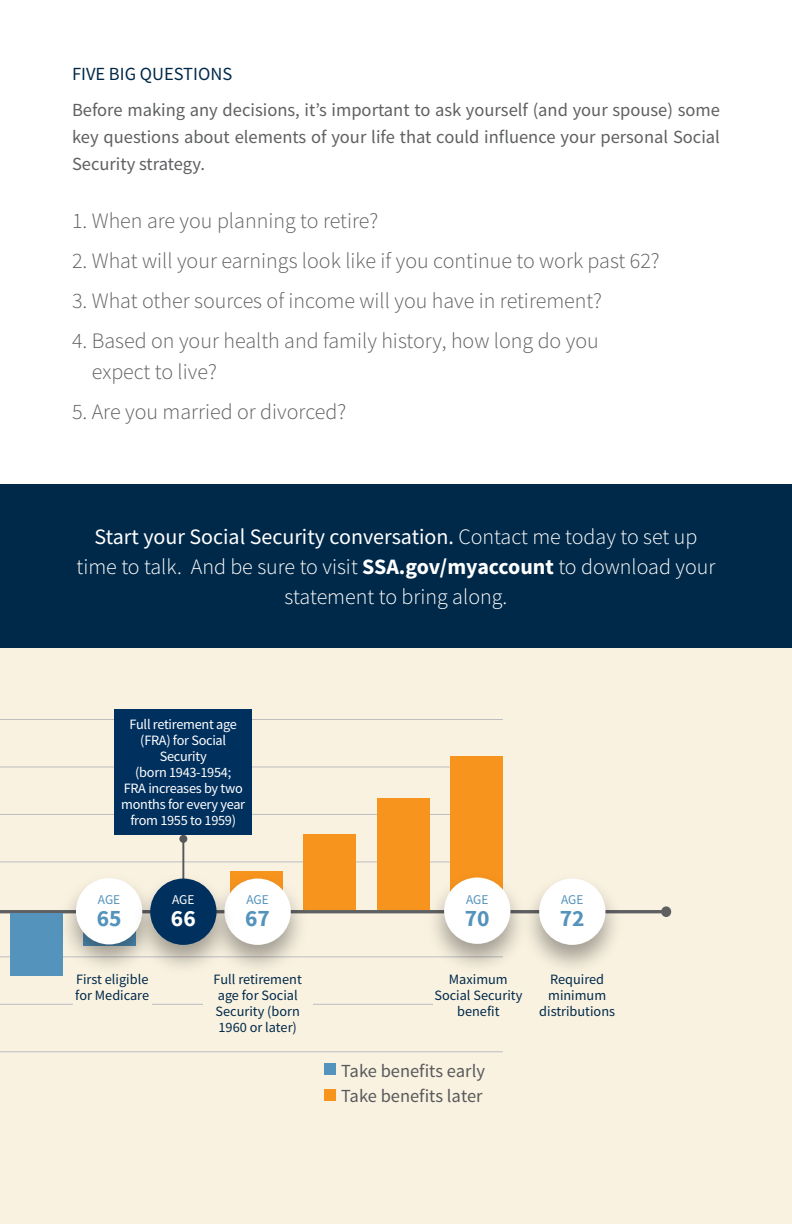
<style>
.page{position:relative;width:792px;height:1224px;background:#fff}
.page>*{position:absolute;margin:0;border:0;box-sizing:border-box;transform-origin:0 0}
.t1{font:700 23.4px "Source Sans Pro";color:#5493bc}
.t2{font:700 23.4px "Source Sans Pro";color:#fff}
.t3{font:300 22px/31px "Source Sans Pro";color:#5f6062}
.t4{font:300 22px/30px "Source Sans Pro";color:#fff;text-align:center}
.t5{font:18.4px/27px "Source Sans Pro";color:#5f6062;text-align:justify}
.t6{font:18.4px/25.4px "Source Sans Pro";color:#58595b}
.t7{font:18.4px "Source Sans Pro";color:#002949}
.t8{font:14.2px/16px "Source Sans Pro";color:#002949}
.t9{font:14.2px/16px "Source Sans Pro";letter-spacing:-.02em;color:#fff;text-align:center}
.t10{font:13.4px "Source Sans Pro";letter-spacing:-.005em;color:#5493bc}
.t11{font:13.4px "Source Sans Pro";color:#fff}
.s1{font-weight:400}
.s2{font-weight:700}
</style>
<div class="page">
<div style="left:0;top:648px;width:792px;height:576px;background:#f9f2e1"></div>
<hr style="left:0;top:1051px;width:503px;height:1px;background:#bcbec0">
<hr style="left:0;top:1004px;width:503px;height:1px;background:#bcbec0">
<hr style="left:0;top:956px;width:503px;height:1px;background:#bcbec0">
<hr style="left:0;top:861px;width:503px;height:1px;background:#bcbec0">
<hr style="left:0;top:814px;width:503px;height:1px;background:#bcbec0">
<hr style="left:0;top:767px;width:503px;height:1px;background:#bcbec0">
<hr style="left:0;top:719px;width:503px;height:1px;background:#bcbec0">
<hr style="left:0;top:910px;width:666px;height:3px;background:#5f6062">
<div style="left:661px;top:906px;width:10px;height:11px;background:#5f6062;border-radius:50%"></div>
<img style="left:536px;top:879px;width:95px;height:88px">
<div style="left:539px;top:879px;width:66px;height:66px;background:#fff;border-radius:50%"></div>
<div style="left:10px;top:913px;width:53px;height:63px;background:#5493bc"></div>
<div style="left:303px;top:835px;width:53px;height:75px;background:#f7941e"></div>
<div style="left:377px;top:798px;width:53px;height:112px;background:#f7941e"></div>
<div style="left:450px;top:756px;width:53px;height:155px;background:#f7941e"></div>
<img style="left:63px;top:893px;width:62px;height:73px">
<div style="left:76px;top:878px;width:66px;height:66px;background:#fff;border-radius:50%"></div>
<img style="left:242px;top:871px;width:74px;height:96px">
<div style="left:224px;top:879px;width:67px;height:66px;background:#fff;border-radius:50%"></div>
<img style="left:419px;top:877px;width:117px;height:89px">
<div style="left:444px;top:878px;width:66px;height:66px;background:#fff;border-radius:50%"></div>
<div style="left:324px;top:1064px;width:12px;height:11px;background:#5493bc"></div>
<div style="left:324px;top:1090px;width:12px;height:11px;background:#f7941e"></div>
<div style="left:179px;top:835px;width:8px;height:8px;background:#55575a;border-radius:50%"></div>
<hr style="left:182px;top:838px;width:2px;height:45px;background:#55575a">
<img style="left:125px;top:865px;width:117px;height:102px">
<div style="left:150px;top:879px;width:67px;height:66px;background:#00305e;border-radius:50%"></div>
<div style="left:115px;top:709px;width:137px;height:126px;background:#00305e"></div>
<div style="left:203px;top:973px;width:110px;height:71px;background:#f9f2e1"></div>
<div style="left:433px;top:973px;width:91px;height:53px;background:#f9f2e1"></div>
<div style="left:73px;top:973px;width:78px;height:35px;background:#f9f2e1"></div>
<div style="left:0;top:484px;width:792px;height:164px;background:#002949"></div>
<p class="t7" style="left:72px;top:62px;width:162px">FIVE BIG QUESTIONS</p>
<p class="t5" style="left:72px;top:96px;width:650px">Before making any decisions, it’s important to ask yourself (and your spouse) some key questions about elements of your life that could influence your personal Social Security strategy.</p>
<p class="t3" style="left:72px;top:205px;width:308px">1. When are you planning to retire?</p>
<p class="t3" style="left:72px;top:245px;width:589px">2. What will your earnings look like if you continue to work past 62?</p>
<p class="t3" style="left:72px;top:285px;width:531px">3. What other sources of income will you have in retirement?</p>
<p class="t3" style="left:92px;top:325px;width:509px;text-indent:-20px">4. Based on your health and family history, how long do you expect to live?</p>
<p class="t3" style="left:72px;top:396px;width:276px">5. Are you married or divorced?</p>
<p class="t4" style="left:77px;top:522px;width:640px"><span class="s1">Start your Social Security conversation.</span> Contact me today to set up time to talk. And be sure to visit <span class="s2">SSA.gov/myaccount</span> to download your statement to bring along.</p>
<p class="t9" style="left:121px;top:716px;width:125px">Full retirement age (FRA) for Social<br>Security<br>(born 1943-1954;<br>FRA increases by two months for every year from 1955 to 1959)</p>
<p class="t10" style="left:98px;top:891px;width:24px">AGE</p>
<p class="t1" style="left:97px;top:902px;width:26px">65</p>
<p class="t11" style="left:172px;top:891px;width:24px">AGE</p>
<p class="t2" style="left:171px;top:902px;width:26px">66</p>
<p class="t10" style="left:246px;top:891px;width:24px">AGE</p>
<p class="t1" style="left:245px;top:902px;width:26px">67</p>
<p class="t10" style="left:466px;top:891px;width:24px">AGE</p>
<p class="t1" style="left:465px;top:902px;width:26px">70</p>
<p class="t10" style="left:561px;top:891px;width:24px">AGE</p>
<p class="t1" style="left:560px;top:902px;width:26px">72</p>
<p class="t8" style="left:75px;top:971px;width:75px">First eligible for Medicare</p>
<p class="t8" style="left:214px;top:971px;width:90px">Full retirement age for Social<br>Security (born<br>1960 or later)</p>
<p class="t8" style="left:434px;top:971px;width:89px;text-align:center">Maximum<br>Social Security benefit</p>
<p class="t8" style="left:539px;top:971px;width:77px;text-align:center">Required minimum distributions</p>
<p class="t6" style="left:341px;top:1058px;width:145px">Take benefits early<br>Take benefits later</p>
</div>
